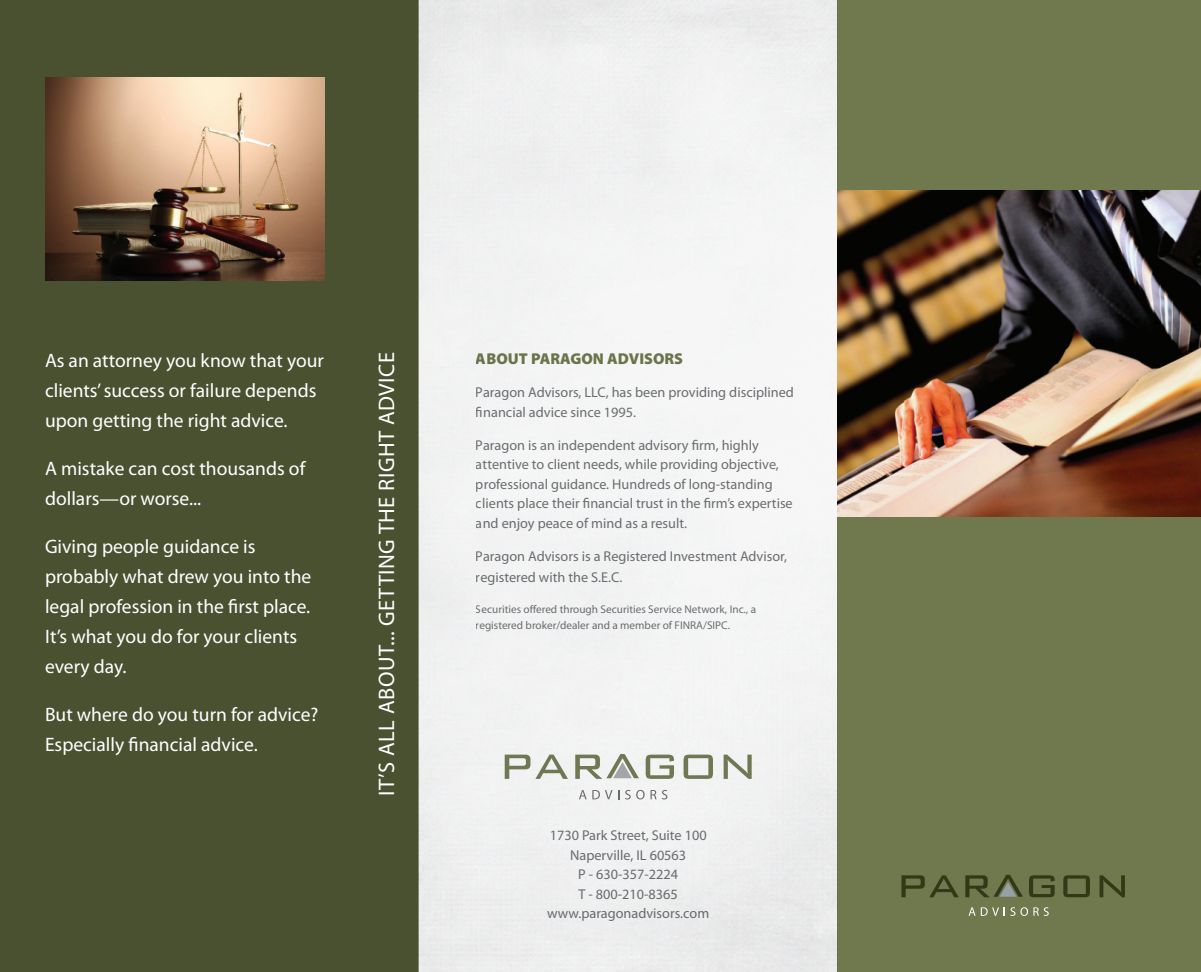
<style>
.page{position:relative;width:1201px;height:972px;background:#fff}
.page>*{position:absolute;margin:0;border:0;box-sizing:border-box;transform-origin:0 0}
.t1{font:22.5px "Myriad Pro";letter-spacing:.02em;color:#fff}
.t2{font:19.5px/30px "Myriad Pro";color:#fff}
.t3{font:900 15.75px "Myriad Pro";color:#70794d}
.t4{font:14.25px/19.5px "Myriad Pro";color:#717275}
.t5{font:11.25px/15.8px "Myriad Pro";color:#717275}
</style>
<div class="page">
<div style="left:0;top:0;width:418px;height:972px;background:#4a5131"></div>
<img style="left:45px;top:78px;width:279px;height:203px">
<div style="left:418px;top:0;width:419px;height:972px;background:#f2f2f3"></div>
<svg style="left:578px;top:790px;width:8px;height:9px"></svg>
<svg style="left:592px;top:790px;width:27px;height:9px"></svg>
<svg style="left:625px;top:790px;width:5px;height:9px"></svg>
<svg style="left:636px;top:790px;width:8px;height:9px"></svg>
<svg style="left:650px;top:790px;width:17px;height:9px"></svg>
<svg style="left:504px;top:755px;width:64px;height:24px"></svg>
<svg style="left:575px;top:754px;width:64px;height:25px"></svg>
<svg style="left:645px;top:755px;width:29px;height:24px"></svg>
<svg style="left:683px;top:755px;width:29px;height:24px"></svg>
<svg style="left:723px;top:755px;width:28px;height:24px"></svg>
<div style="left:837px;top:0;width:363px;height:972px;background:#70794d"></div>
<img style="left:837px;top:190px;width:363px;height:326px">
<svg style="left:968px;top:907px;width:36px;height:9px"></svg>
<svg style="left:1010px;top:907px;width:17px;height:9px"></svg>
<svg style="left:1033px;top:907px;width:15px;height:9px"></svg>
<svg style="left:1063px;top:875px;width:26px;height:22px"></svg>
<svg style="left:901px;top:875px;width:57px;height:22px"></svg>
<svg style="left:965px;top:875px;width:57px;height:22px"></svg>
<svg style="left:1029px;top:875px;width:25px;height:22px"></svg>
<svg style="left:1099px;top:875px;width:25px;height:22px"></svg>
<p class="t2" style="left:45px;top:345px;width:280px">As an attorney you know that your clients’ success or failure depends upon getting the right advice.</p>
<p class="t2" style="left:45px;top:453px;width:262px">A mistake can cost thousands of dollars—or worse...</p>
<p class="t2" style="left:45px;top:531px;width:268px">Giving people guidance is probably what drew you into the legal profession in the first place.<br>It’s what you do for your clients every day.</p>
<p class="t2" style="left:45px;top:699px;width:275px">But where do you turn for advice?<br>Especially financial advice.</p>
<p class="t1" style="left:372px;top:796px;width:445px;rotate:-90deg">IT’S ALL ABOUT... GETTING THE RIGHT ADVICE</p>
<p class="t3" style="left:476px;top:348px;width:209px">ABOUT PARAGON ADVISORS</p>
<p class="t4" style="left:476px;top:382px;width:319px">Paragon Advisors, LLC, has been providing disciplined financial advice since 1995.</p>
<p class="t4" style="left:476px;top:435px;width:318px">Paragon is an independent advisory firm, highly attentive to client needs, while providing objective, professional guidance. Hundreds of long-standing clients place their financial trust in the firm’s expertise and enjoy peace of mind as a result.</p>
<p class="t4" style="left:476px;top:545px;width:313px;line-height:21px">Paragon Advisors is a Registered Investment Advisor, registered with the S.E.C.</p>
<p class="t5" style="left:476px;top:601px;width:282px">Securities offered through Securities Service Network, Inc., a registered broker/dealer and a member of FINRA/SIPC.</p>
<p class="t4" style="left:547px;top:826px;width:163px;text-align:center">1730 Park Street, Suite 100<br>Naperville, IL 60563<br>P - 630-357-2224<br>T - 800-210-8365 www.paragonadvisors.com</p>
</div>
